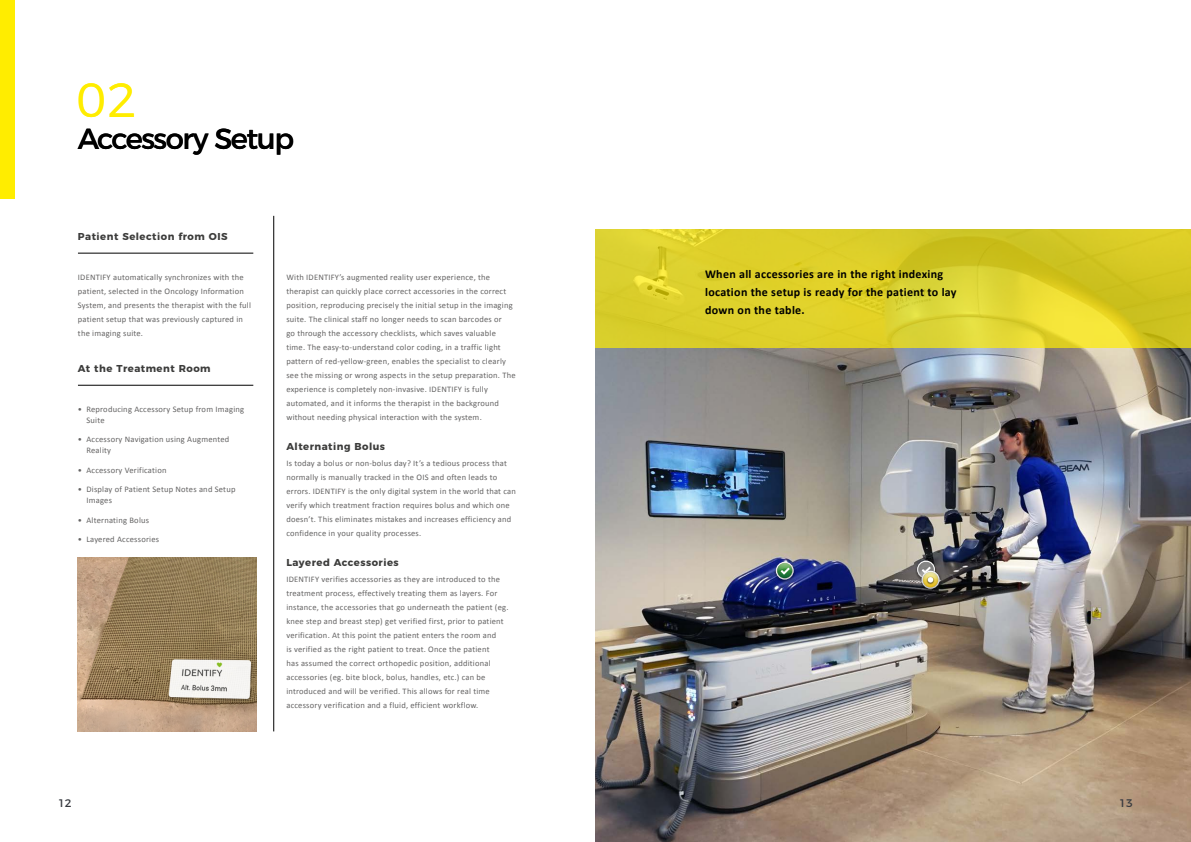
<style>
.page{position:relative;width:1191px;height:842px;background:#fff}
.page>*{position:absolute;margin:0;border:0;box-sizing:border-box;transform-origin:0 0}
.title_spreads_number{font:300 48px "Montserrat";color:#ffed00}
.big_spread_titles{font:29px "Montserrat";letter-spacing:-.05em;color:#000}
.bold_italic_-_12_lea{font:700 12px/18px "Calibri";letter-spacing:.025em;color:#000}
.t1{font:11px "Montserrat";color:#36393f}
.bold_subtitles_-_10{font:700 10px "Montserrat";letter-spacing:.05em;color:#3c3c3b}
.flow_text_8_5_-_lead{font:700 10px "Montserrat";letter-spacing:.05em;color:#3c3c3b}
.flow_text_8_5_-_lead-2{font:8.5px/14px "Calibri";letter-spacing:.025em;color:#646363}
</style>
<div class="page">
<div style="left:0;top:0;width:14px;height:199px;background:#ffed00"></div>
<hr style="left:273px;top:216px;width:1px;height:515px;background:#000">
<hr style="left:78px;top:253px;width:175px;height:1px;background:#000">
<img style="left:595px;top:348px;width:596px;height:494px">
<img style="left:773px;top:560px;width:23px;height:23px">
<img style="left:775px;top:562px;width:19px;height:19px">
<svg style="left:777px;top:563px;width:15px;height:15px"></svg>
<svg style="left:777px;top:563px;width:15px;height:12px"></svg>
<img style="left:914px;top:559px;width:23px;height:23px">
<img style="left:916px;top:560px;width:19px;height:20px">
<img style="left:919px;top:569px;width:23px;height:24px">
<img style="left:921px;top:571px;width:19px;height:19px">
<div style="left:923px;top:572px;width:15px;height:15px;background:#e6be23;border-radius:50%"></div>
<svg style="left:918px;top:562px;width:20px;height:23px"></svg>
<svg style="left:595px;top:230px;width:596px;height:118px;background:#dbce2a"></svg>
<img style="left:78px;top:557px;width:179px;height:174px">
<hr style="left:78px;top:385px;width:175px;height:1px;background:#000">
<p class="title_spreads_number" style="left:76px;top:63px;width:62px">02</p>
<p class="big_spread_titles" style="left:78px;top:115px;width:218px">Accessory Setup</p>
<p class="bold_subtitles_-_10" style="left:78px;top:228px;width:151px">Patient Selection from OIS</p>
<p class="flow_text_8_5_-_lead-2" style="left:78px;top:269px;width:175px">IDENTIFY automatically synchronizes with the patient, selected in the Oncology Information System, and presents the therapist with the full patient setup that was previously captured in the imaging suite.</p>
<p class="bold_subtitles_-_10" style="left:78px;top:360px;width:134px">At the Treatment Room</p>
<p class="flow_text_8_5_-_lead-2" style="left:86px;top:403px;width:159px;line-height:11px;text-indent:-9px">• Reproducing Accessory Setup from Imaging<br>Suite</p>
<p class="flow_text_8_5_-_lead-2" style="left:86px;top:433px;width:144px;line-height:11px;text-indent:-9px">• Accessory Navigation using Augmented<br>Reality</p>
<p class="flow_text_8_5_-_lead-2" style="left:78px;top:462px;width:90px">• Accessory Verification</p>
<p class="flow_text_8_5_-_lead-2" style="left:86px;top:484px;width:151px;line-height:11px;text-indent:-9px">• Display of Patient Setup Notes and Setup<br>Images</p>
<p class="flow_text_8_5_-_lead-2" style="left:78px;top:513px;width:73px">• Alternating Bolus</p>
<p class="flow_text_8_5_-_lead-2" style="left:78px;top:532px;width:83px">• Layered Accessories</p>
<p class="flow_text_8_5_-_lead-2" style="left:286px;top:269px;width:231px">With IDENTIFY’s augmented reality user experience, the therapist can quickly place correct accessories in the correct position, reproducing precisely the initial setup in the imaging suite. The clinical staff no longer needs to scan barcodes or<br>go through the accessory checklists, which saves valuable time. The easy-to-understand color coding, in a traffic light pattern of red-yellow-green, enables the specialist to clearly see the missing or wrong aspects in the setup preparation. The experience is completely non-invasive. IDENTIFY is fully</p>
<p class="flow_text_8_5_-_lead-2" style="left:286px;top:395px;width:214px">automated, and it informs the therapist in the background</p>
<p class="flow_text_8_5_-_lead-2" style="left:286px;top:409px;width:197px">without needing physical interaction with the system.</p>
<p class="flow_text_8_5_-_lead" style="left:286px;top:438px;width:100px">Alternating Bolus</p>
<p class="flow_text_8_5_-_lead-2" style="left:286px;top:455px;width:231px">Is today a bolus or non-bolus day? It’s a tedious process that normally is manually tracked in the OIS and often leads to errors. IDENTIFY is the only digital system in the world that can verify which treatment fraction requires bolus and which one doesn’t. This eliminates mistakes and increases efficiency and</p>
<p class="flow_text_8_5_-_lead-2" style="left:286px;top:525px;width:136px">confidence in your quality processes.</p>
<p class="flow_text_8_5_-_lead" style="left:286px;top:554px;width:114px">Layered Accessories</p>
<p class="flow_text_8_5_-_lead-2" style="left:286px;top:571px;width:215px">IDENTIFY verifies accessories as they are introduced to the</p>
<p class="flow_text_8_5_-_lead-2" style="left:286px;top:585px;width:212px">treatment process, effectively treating them as layers. For</p>
<p class="flow_text_8_5_-_lead-2" style="left:286px;top:599px;width:223px">instance, the accessories that go underneath the patient (eg.</p>
<p class="flow_text_8_5_-_lead-2" style="left:286px;top:613px;width:219px">knee step and breast step) get verified first, prior to patient</p>
<p class="flow_text_8_5_-_lead-2" style="left:286px;top:627px;width:211px">verification. At this point the patient enters the room and</p>
<p class="flow_text_8_5_-_lead-2" style="left:286px;top:641px;width:205px">is verified as the right patient to treat. Once the patient</p>
<p class="flow_text_8_5_-_lead-2" style="left:286px;top:655px;width:206px">has assumed the correct orthopedic position, additional</p>
<p class="flow_text_8_5_-_lead-2" style="left:286px;top:669px;width:201px">accessories (eg. bite block, bolus, handles, etc.) can be</p>
<p class="flow_text_8_5_-_lead-2" style="left:286px;top:683px;width:205px">introduced and will be verified. This allows for real time</p>
<p class="flow_text_8_5_-_lead-2" style="left:286px;top:697px;width:193px">accessory verification and a fluid, efficient workflow.</p>
<p class="bold_italic_-_12_lea" style="left:705px;top:265px;width:253px">When all accessories are in the right indexing location the setup is ready for the patient to lay down on the table.</p>
<p class="t1" style="left:58px;top:794px;width:15px">12</p>
<p class="t1" style="left:1119px;top:794px;width:15px">13</p>
</div>
